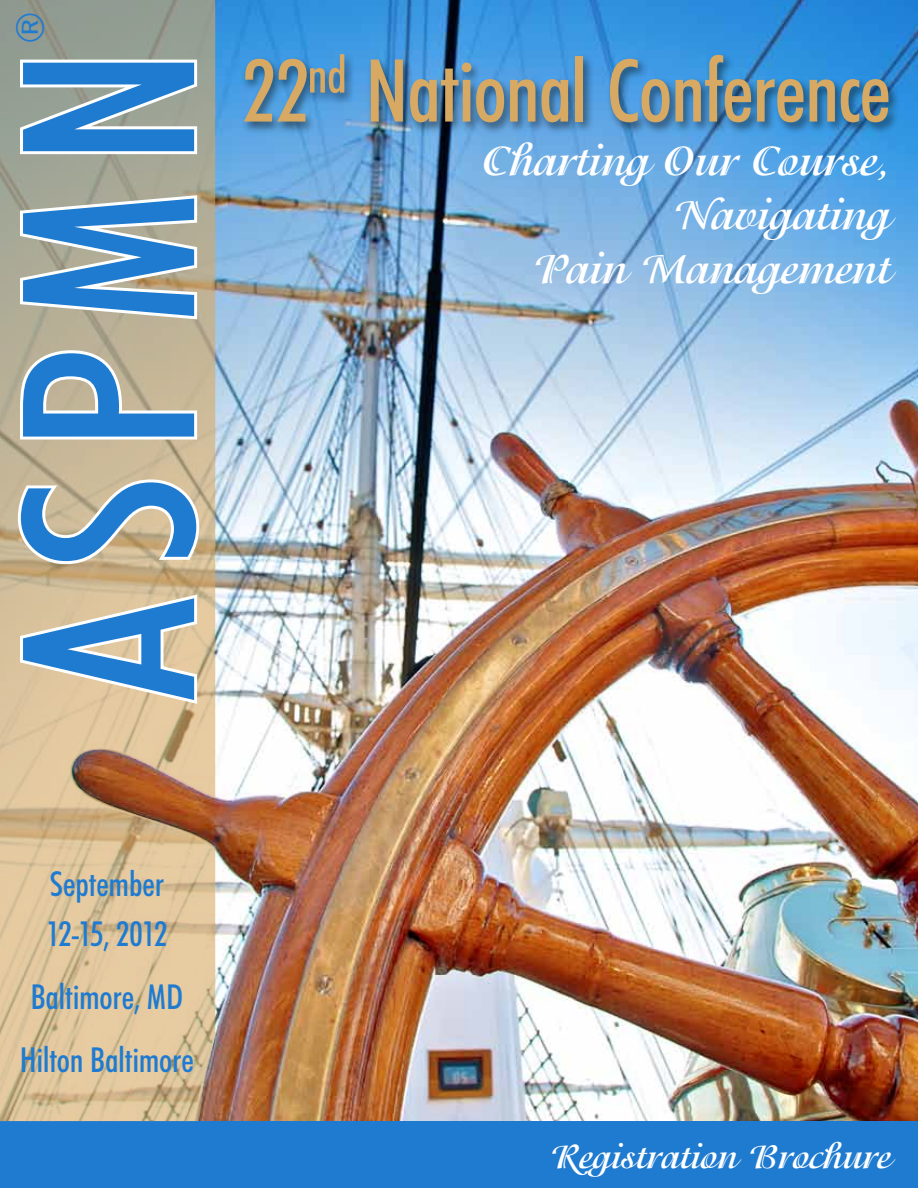
<style>
.page{position:relative;width:918px;height:1188px;background:#fff}
.page>*{position:absolute;margin:0;border:0;box-sizing:border-box;transform-origin:0 0}
.t1{font:500 condensed 240px "Futura BT";letter-spacing:.1em;color:#1f7bd0}
.t2{font:500 condensed 87px "Futura BT";letter-spacing:-.015em;color:#d8a963}
.t3{font:700 45px/54px "Isadora";color:#fff;text-align:right}
.t4{font:500 condensed 39.3px "Futura BT";color:#1f7bd0}
.t5{font:700 36px "Isadora";color:#fff}
.t6{font:500 condensed 34.5px/49.5px "Futura BT";letter-spacing:-.005em;color:#1f7bd0}
</style>
<div class="page">
<img style="left:215px;top:0;width:703px;height:1121px">
<div style="left:0;top:1121px;width:918px;height:67px;background:#1f7bd0"></div>
<svg style="left:0;top:0;width:215px;height:1121px;background:#c8b390"></svg>
<div style="left:240px;top:52px;width:661px;height:84px;background:#000;opacity:.5"></div>
<svg style="left:17px;top:591px;width:184px;height:116px"></svg>
<svg style="left:15px;top:476px;width:187px;height:91px"></svg>
<svg style="left:16px;top:347px;width:184px;height:96px"></svg>
<svg style="left:17px;top:192px;width:184px;height:131px"></svg>
<svg style="left:17px;top:57px;width:183px;height:100px"></svg>
<p class="t4" style="left:6px;top:44px;width:34px;rotate:-90deg">®</p>
<h1 class="t1" style="left:-37px;top:702px;width:656px;rotate:-90deg">ASPMN</h1>
<h2 class="t2" style="left:242px;top:38px;width:650px">22<sup>nd</sup> National Conference</h2>
<h3 class="t3" style="left:483px;top:134px;width:410px">Charting Our Course,<br>Navigating<br>Pain Management</h3>
<p class="t6" style="left:46px;top:859px;width:122px">September<br>12-15, 2012</p>
<p class="t6" style="left:20px;top:965px;width:175px;line-height:63px;text-align:center">Baltimore, MD<br>Hilton Baltimore</p>
<p class="t5" style="left:550px;top:1136px;width:342px">Registration Brochure</p>
</div>
